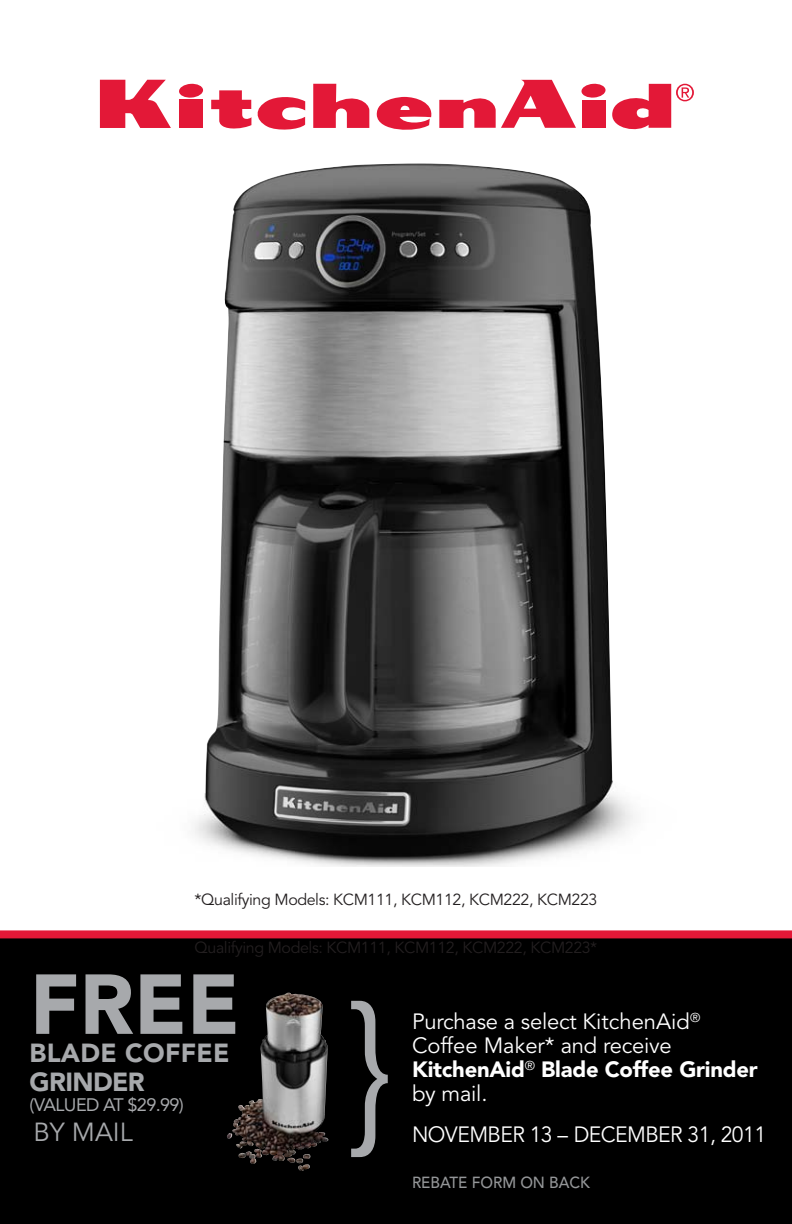
<style>
.page{position:relative;width:792px;height:1224px;background:#fff}
.page>*{position:absolute;margin:0;border:0;box-sizing:border-box;transform-origin:0 0}
.t1{font:300 176px "Avenir LT Std";color:#a7a9ac}
.t2{font:900 84px "Avenir LT Std";color:#a7a9ac}
.t3{font:900 26px/28.8px "Avenir LT Std";letter-spacing:.01em;color:#a7a9ac}
.t4{font:26px "Avenir LT Std";color:#a7a9ac}
.t5{font:22px/24px "Avenir LT Std";letter-spacing:-.01em;color:#fff}
.t6{font:22px "Avenir LT Std";letter-spacing:-.01em;color:#fff;scale:.96 1}
.t7{font:18px "Avenir LT Std";letter-spacing:-.035em;color:#a7a9ac}
.t8{font:16px "Avenir LT Std";letter-spacing:-.025em;color:#231f20}
.t9{font:500 16px "Avenir LT Std";color:#949698;scale:.95 1}
.s1{font-weight:900}
</style>
<div class="page">
<div style="left:0;top:936px;width:792px;height:288px;background:#000"></div>
<svg style="left:100px;top:80px;width:71px;height:48px"></svg>
<div style="left:179px;top:100px;width:24px;height:28px;background:#e31837"></div>
<div style="left:179px;top:83px;width:24px;height:15px;background:#e31837;border-radius:50%"></div>
<svg style="left:211px;top:90px;width:94px;height:40px"></svg>
<svg style="left:313px;top:84px;width:56px;height:44px"></svg>
<div style="left:582px;top:100px;width:24px;height:28px;background:#e31837"></div>
<div style="left:581px;top:83px;width:25px;height:15px;background:#e31837;border-radius:50%"></div>
<svg style="left:376px;top:80px;width:200px;height:50px"></svg>
<svg style="left:612px;top:84px;width:82px;height:46px"></svg>
<div style="left:0;top:930px;width:792px;height:8px;background:#e31837"></div>
<img style="left:195px;top:163px;width:438px;height:704px">
<img style="left:232px;top:993px;width:55px;height:150px">
<p class="t8" style="left:195px;top:890px;width:404px">*Qualifying Models: KCM111, KCM112, KCM222, KCM223</p>
<p class="t8" style="left:195px;top:938px;width:404px">Qualifying Models: KCM111, KCM112, KCM222, KCM223*</p>
<h2 class="t2" style="left:30px;top:954px;width:212px">FREE</h2>
<h3 class="t3" style="left:30px;top:1038px;width:152px">Blade coffee<br>Grinder</h3>
<p class="t7" style="left:30px;top:1094px;width:156px">(VALUED AT $29.99)</p>
<h3 class="t4" style="left:33px;top:1117px;width:101px">BY MAIL</h3>
<h1 class="t1" style="left:341px;top:966px;width:60px">}</h1>
<h3 class="t5" style="left:412px;top:1010px;width:347px">Purchase a select KitchenAid<sup>®<br></sup>Coffee Maker* and receive<br><span class="s1">KitchenAid</span><sup>®</sup> <span class="s1">Blade Coffee Grinder </span>by mail.</h3>
<h3 class="t6" style="left:412px;top:1122px;width:370px">Novem ber 13 – Decem ber 31, 2011</h3>
<p class="t9" style="left:412px;top:1173px;width:189px">REBATE FORM ON BACK</p>
</div>
